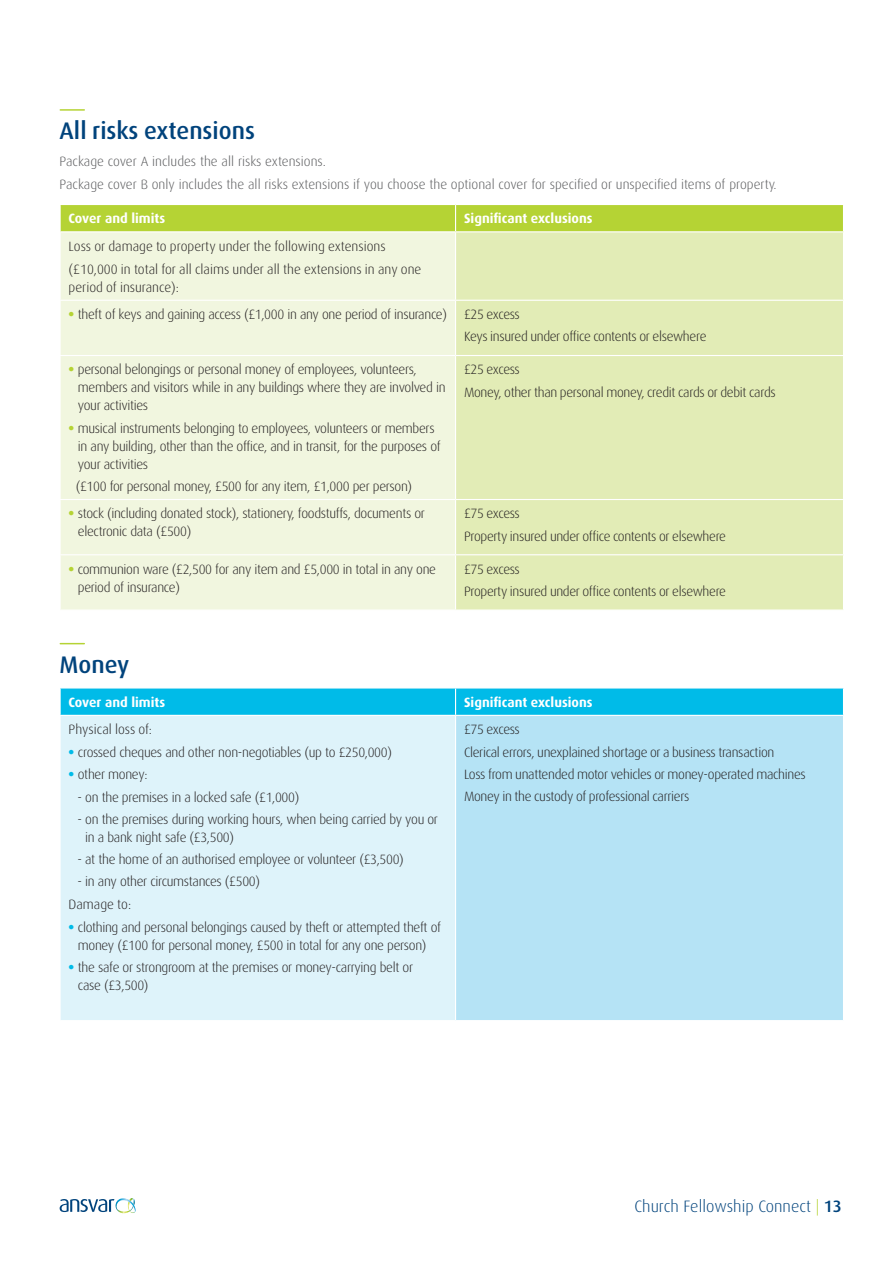
<style>
.page{position:relative;width:893px;height:1263px;background:#fff}
.page>*{position:absolute;margin:0;border:0;box-sizing:border-box;transform-origin:0 0}
.t1{font:500 24px "Dax";color:#01437c}
.t2{font:300 16.5px "Dax";color:#01437c}
.t3{font:300 13.5px/18px "Dax";letter-spacing:-.025em;color:#231f20}
.t4{font:300 13.5px/23.7px "Dax";color:#57585a}
.t5{font:300 13.5px/22.8px "Dax";color:#231f20}
.t6{font:700 13.5px "Dax";color:#fff}
.s1{font-weight:800;color:#b5d334}
.s2{font-weight:800;color:#00bbe8}
.s3{color:#b5d334}
.s4{font-weight:500}
</style>
<div class="page">
<svg style="left:60px;top:1198px;width:76px;height:15px"></svg>
<img style="left:115px;top:1198px;width:6px;height:14px">
<hr style="left:60px;top:109px;width:24px;height:2px;background:#b5d334">
<div style="left:61px;top:232px;width:394px;height:377px;background:#f1f6df"></div>
<div style="left:456px;top:232px;width:387px;height:377px;background:#e2ecb6"></div>
<hr style="left:456px;top:300px;width:388px;height:1px;background:#fff">
<hr style="left:456px;top:355px;width:388px;height:1px;background:#fff">
<hr style="left:456px;top:499px;width:388px;height:1px;background:#fff">
<hr style="left:456px;top:554px;width:388px;height:1px;background:#fff">
<hr style="left:60px;top:300px;width:396px;height:1px;background:#fff">
<hr style="left:60px;top:355px;width:396px;height:1px;background:#fff">
<hr style="left:60px;top:499px;width:396px;height:1px;background:#fff">
<hr style="left:60px;top:554px;width:396px;height:1px;background:#fff">
<svg style="left:60px;top:204px;width:783px;height:28px;background:#b8d53f"></svg>
<hr style="left:456px;top:231px;width:388px;height:1px;background:#fff">
<svg style="left:60px;top:643px;width:24px;height:1px"></svg>
<div style="left:60px;top:715px;width:396px;height:305px;background:#def3fa"></div>
<div style="left:456px;top:715px;width:387px;height:305px;background:#b5e3f5"></div>
<svg style="left:60px;top:688px;width:784px;height:27px;background:#07bde8"></svg>
<hr style="left:60px;top:715px;width:396px;height:1px;background:#fff">
<hr style="left:456px;top:715px;width:388px;height:1px;background:#fff">
<hr style="left:60px;top:716px;width:1px;height:304px;background:#fff">
<hr style="left:455px;top:716px;width:1px;height:304px;background:#fff">
<h1 class="t1" style="left:60px;top:117px;width:197px">All risks extensions</h1>
<p class="t4" style="left:60px;top:149px;width:719px">Package cover A includes the all risks extensions.<br>Package cover B only includes the all risks extensions if you choose the optional cover for specified or unspecified items of property.</p>
<p class="t6" style="left:69px;top:211px;width:98px">Cover and limits</p>
<p class="t6" style="left:464px;top:211px;width:130px">Significant exclusions</p>
<p class="t5" style="left:69px;top:235px;width:354px">Loss or damage to property under the following extensions (£10,000 in total for all claims under all the extensions in any one</p>
<p class="t5" style="left:69px;top:276px;width:112px">period of insurance):</p>
<p class="t3" style="left:69px;top:306px;width:380px"><span class="s1">•</span> theft of keys and gaining access (£1,000 in any one period of insurance)</p>
<p class="t3" style="left:464px;top:304px;width:244px;line-height:22.2px">£25 excess<br>Keys insured under office contents or elsewhere</p>
<p class="t3" style="left:78px;top:361px;width:369px;text-indent:-9px"><span class="s1">•</span> personal belongings or personal money of employees, volunteers, members and visitors while in any buildings where they are involved in your activities</p>
<p class="t3" style="left:78px;top:419px;width:364px;text-indent:-9px"><span class="s1">•</span> musical instruments belonging to employees, volunteers or members in any building, other than the office, and in transit, for the purposes of your activities</p>
<p class="t3" style="left:76px;top:477px;width:338px">(£100 for personal money, £500 for any item, £1,000 per person)</p>
<p class="t3" style="left:464px;top:359px;width:313px;line-height:22.2px">£25 excess<br>Money, other than personal money, credit cards or debit cards</p>
<p class="t3" style="left:78px;top:505px;width:349px;text-indent:-9px"><span class="s1">•</span> stock (including donated stock), stationery, foodstuffs, documents or electronic data (£500)</p>
<p class="t3" style="left:464px;top:503px;width:264px;line-height:22.2px">£75 excess<br>Property insured under office contents or elsewhere</p>
<p class="t3" style="left:78px;top:560px;width:360px;text-indent:-9px"><span class="s1">•</span> communion ware (£2,500 for any item and £5,000 in total in any one period of insurance)</p>
<p class="t3" style="left:464px;top:558px;width:264px;line-height:22.2px">£75 excess<br>Property insured under office contents or elsewhere</p>
<h1 class="t1" style="left:60px;top:651px;width:71px">Money</h1>
<p class="t6" style="left:69px;top:694px;width:98px">Cover and limits</p>
<p class="t6" style="left:464px;top:694px;width:130px">Significant exclusions</p>
<p class="t5" style="left:69px;top:718px;width:85px">Physical loss of:</p>
<p class="t3" style="left:69px;top:744px;width:325px"><span class="s2">•</span> crossed cheques and other non-negotiables (up to £250,000)</p>
<p class="t3" style="left:69px;top:766px;width:80px"><span class="s2">•</span> other money:</p>
<p class="t3" style="left:78px;top:788px;width:223px">- on the premises in a locked safe (£1,000)</p>
<p class="t3" style="left:85px;top:810px;width:354px;text-indent:-8px">- on the premises during working hours, when being carried by you or in a bank night safe (£3,500)</p>
<p class="t3" style="left:78px;top:851px;width:328px">- at the home of an authorised employee or volunteer (£3,500)</p>
<p class="t3" style="left:69px;top:871px;width:193px;line-height:22.2px;text-indent:9px">- in any other circumstances (£500)<br>Damage to:</p>
<p class="t3" style="left:69px;top:918px;width:374px;text-align:center"><span class="s2">•</span> clothing and personal belongings caused by theft or attempted theft of money (£100 for personal money, £500 in total for any one person)</p>
<p class="t3" style="left:78px;top:958px;width:337px;text-indent:-9px"><span class="s2">•</span> the safe or strongroom at the premises or money-carrying belt or case (£3,500)</p>
<p class="t3" style="left:464px;top:719px;width:343px;line-height:22.2px">£75 excess<br>Clerical errors, unexplained shortage or a business transaction<br>Loss from unattended motor vehicles or money-operated machines Money in the custody of professional carriers</p>
<p class="t2" style="left:634px;top:1197px;width:209px">Church Fellowship Connect <span class="s3">|</span> <span class="s4">13</span></p>
</div>
